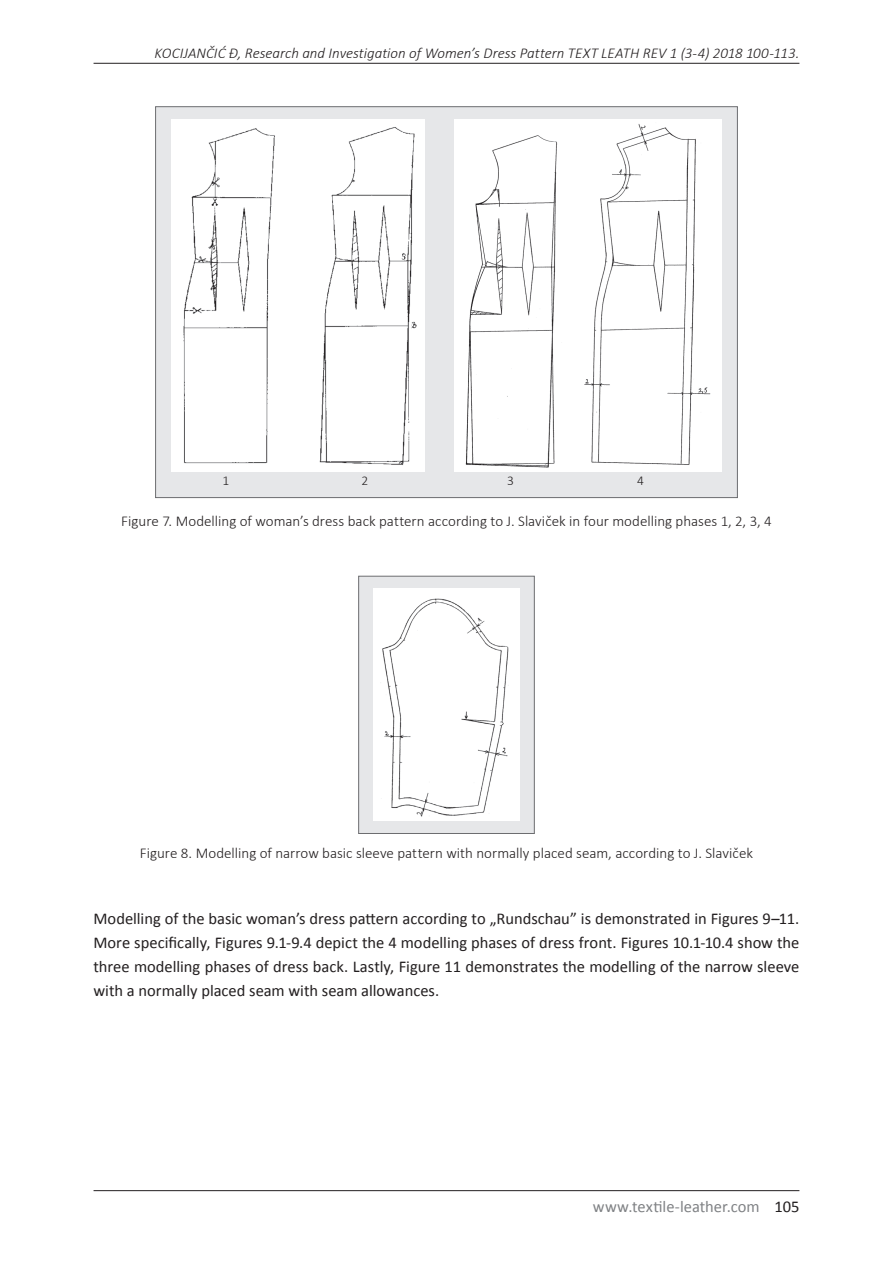
<style>
.page{position:relative;width:893px;height:1263px;background:#fff}
.page>*{position:absolute;margin:0;border:0;box-sizing:border-box;transform-origin:0 0}
.t1{font:16.5px/24px "Calibri";color:#231f20;text-align:justify}
.t2{font:16.5px "Calibri";color:#808285}
.t3{font:300 15px "Calibri";color:#231f20}
.t4{font:italic 300 15px "Calibri";color:#231f20}
.t5{font:300 13.5px "Calibri";color:#231f20}
.s1{color:#231f20}
</style>
<div class="page">
<hr style="left:94px;top:63px;width:705px;height:1px;background:#231f20">
<hr style="left:94px;top:1190px;width:705px;height:1px;background:#231f20">
<div style="left:155px;top:106px;width:583px;height:392px;background:#e6e7e9;border:1px solid #6c6d70"></div>
<img style="left:172px;top:119px;width:253px;height:352px">
<img style="left:455px;top:119px;width:266px;height:352px">
<div style="left:358px;top:576px;width:177px;height:258px;background:#e6e7e9;border:1px solid #6c6d70"></div>
<img style="left:373px;top:589px;width:147px;height:232px">
<p class="t4" style="left:155px;top:44px;width:646px">KOCIJANČIĆ Đ, Research and Investigation of Women’s Dress Pattern TEXT LEATH REV 1 (3-4) 2018 100-113.</p>
<p class="t5" style="left:223px;top:473px;width:8px">1</p>
<p class="t5" style="left:361px;top:473px;width:8px">2</p>
<p class="t5" style="left:507px;top:473px;width:8px">3</p>
<p class="t5" style="left:637px;top:473px;width:8px">4</p>
<p class="t3" style="left:121px;top:512px;width:652px">Figure 7. Modelling of woman’s dress back pattern according to J. Slaviček in four modelling phases 1, 2, 3, 4</p>
<p class="t3" style="left:140px;top:843px;width:615px">Figure 8. Modelling of narrow basic sleeve pattern with normally placed seam, according to J. Slaviček</p>
<p class="t1" style="left:93px;top:906px;width:707px">Modelling of the basic woman’s dress pattern according to „Rundschau” is demonstrated in Figures 9–11.<br>More specifically, Figures 9.1-9.4 depict the 4 modelling phases of dress front. Figures 10.1-10.4 show the three modelling phases of dress back. Lastly, Figure 11 demonstrates the modelling of the narrow sleeve with a normally placed seam with seam allowances.</p>
<p class="t2" style="left:593px;top:1195px;width:208px">www.textile-leather.com <span class="s1">105</span></p>
</div>
